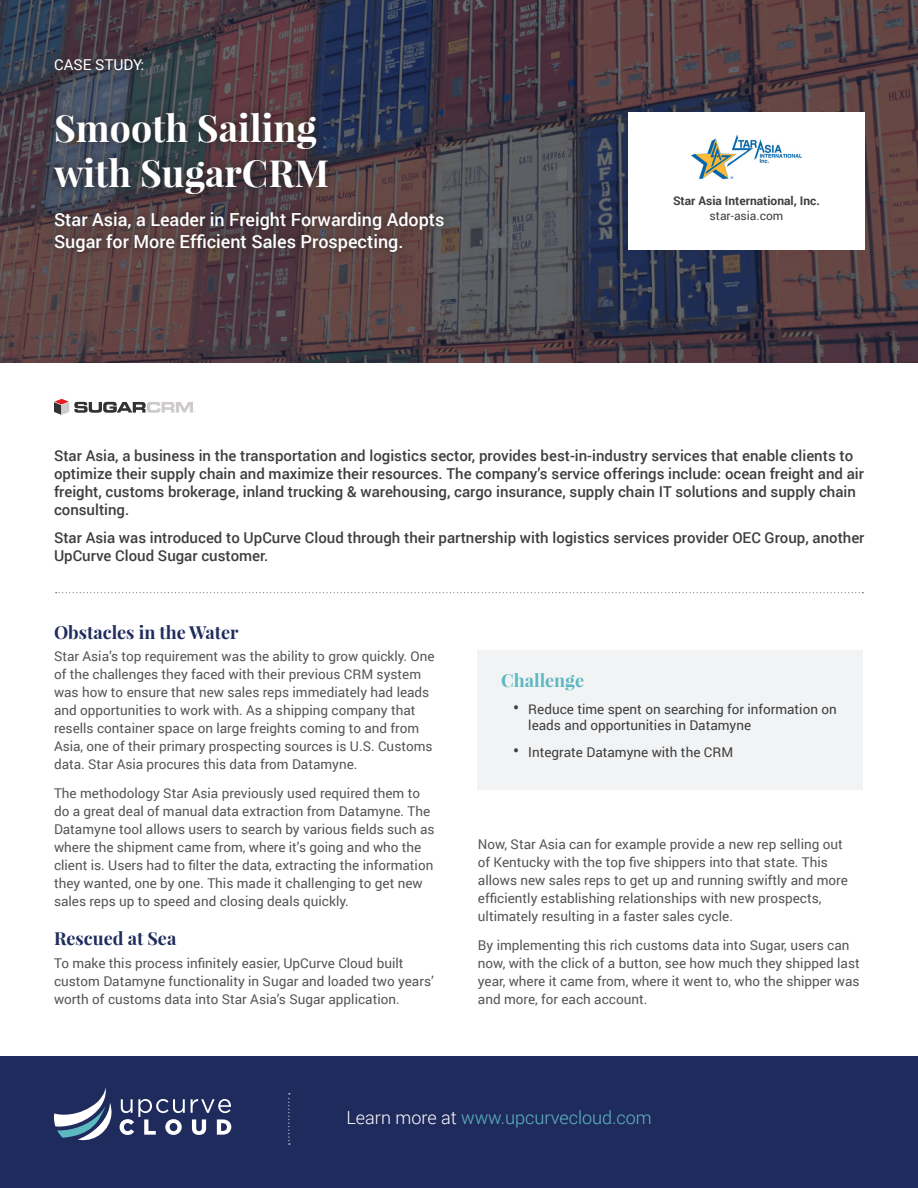
<style>
.page{position:relative;width:918px;height:1188px;background:#fff}
.page>*{position:absolute;margin:0;border:0;box-sizing:border-box;transform-origin:0 0}
.t1{font:700 37.5px/45px "Playfair Display";color:#fff}
.Subheader{font:500 18px/22.5px "Roboto";color:#fff}
.t2{font:300 18px "Roboto";color:#5cb8c1}
.Section_Title{font:700 18px "Playfair Display";color:#202c5c}
.Section_Subtitle{font:700 18px "Playfair Display";color:#5cb8c1}
.Body{font:500 15px/18px "Roboto";color:#3e3e3f}
.Subheader-2{font:15px "Roboto";color:#fff}
.Body-2{font:13.5px/18px "Roboto";color:#545557}
.t3{font:13.5px/16.5px "Roboto";color:#3e3e3f}
.Section_Subtitle-2{font:700 12px "Roboto";color:#404041}
.Section_Subtitle-3{font:12px "Roboto";color:#404041}
.s1{font-size:18px}
.s2{color:#fff}
</style>
<div class="page">
<div style="left:0;top:1056px;width:918px;height:132px;background:#202b5d"></div>
<svg style="left:54px;top:1087px;width:58px;height:54px"></svg>
<svg style="left:191px;top:1099px;width:40px;height:14px"></svg>
<svg style="left:120px;top:1099px;width:65px;height:36px"></svg>
<svg style="left:192px;top:1119px;width:14px;height:16px"></svg>
<svg style="left:217px;top:1119px;width:14px;height:16px"></svg>
<svg style="left:288px;top:1093px;width:2px;height:52px"></svg>
<svg style="left:0;top:0;width:918px;height:363px;background:#4b3f47"></svg>
<svg style="left:56px;top:592px;width:807px;height:1px"></svg>
<div style="left:46px;top:103px;width:290px;height:100px;background:#231f20;opacity:.75"></div>
<div style="left:46px;top:203px;width:407px;height:58px;background:#231f20;opacity:.75"></div>
<div style="left:46px;top:49px;width:106px;height:30px;background:#231f20;opacity:.75"></div>
<div style="left:477px;top:651px;width:386px;height:139px;background:#f2f3f4"></div>
<div style="left:628px;top:113px;width:237px;height:137px;background:#fff"></div>
<img style="left:691px;top:134px;width:111px;height:46px">
<svg style="left:54px;top:399px;width:141px;height:16px"></svg>
<p class="Subheader-2" style="left:54px;top:54px;width:92px">CASE STUDY:</p>
<p class="t1" style="left:54px;top:105px;width:277px">Smooth Sailing with SugarCRM</p>
<p class="Subheader" style="left:54px;top:207px;width:392px">Star Asia, a Leader in Freight Forwarding Adopts<br>Sugar for More Efficient Sales Prospecting.</p>
<p class="Section_Subtitle-2" style="left:673px;top:192px;width:148px">Star Asia International, Inc.</p>
<p class="Section_Subtitle-3" style="left:710px;top:208px;width:75px">star-asia.com</p>
<p class="Body" style="left:54px;top:446px;width:812px">Star Asia, a business in the transportation and logistics sector, provides best-in-industry services that enable clients to optimize their supply chain and maximize their resources. The company’s service offerings include: ocean freight and air freight, customs brokerage, inland trucking &amp; warehousing, cargo insurance, supply chain IT solutions and supply chain consulting.</p>
<p class="Body" style="left:54px;top:528px;width:812px">Star Asia was introduced to UpCurve Cloud through their partnership with logistics services provider OEC Group, another<br>UpCurve Cloud Sugar customer.</p>
<p class="Section_Title" style="left:54px;top:621px;width:186px">Obstacles in the Water</p>
<p class="Body-2" style="left:54px;top:647px;width:382px">Star Asia’s top requirement was the ability to grow quickly. One of the challenges they faced with their previous CRM system was how to ensure that new sales reps immediately had leads and opportunities to work with. As a shipping company that resells container space on large freights coming to and from Asia, one of their primary prospecting sources is U.S. Customs data. Star Asia procures this data from Datamyne.</p>
<p class="Body-2" style="left:54px;top:783px;width:382px">The methodology Star Asia previously used required them to do a great deal of manual data extraction from Datamyne. The Datamyne tool allows users to search by various fields such as where the shipment came from, where it’s going and who the client is. Users had to filter the data, extracting the information they wanted, one by one. This made it challenging to get new sales reps up to speed and closing deals quickly.</p>
<p class="Section_Title" style="left:54px;top:927px;width:124px">Rescued at Sea</p>
<p class="Body-2" style="left:54px;top:954px;width:381px">To make this process infinitely easier, UpCurve Cloud built custom Datamyne functionality in Sugar and loaded two years’ worth of customs data into Star Asia’s Sugar application.</p>
<p class="Section_Subtitle" style="left:501px;top:669px;width:84px">Challenge</p>
<p class="t3" style="left:528px;top:700px;width:310px;text-indent:-15px"><span class="s1">•</span> Reduce time spent on searching for information on leads and opportunities in Datamyne</p>
<p class="t3" style="left:513px;top:744px;width:221px"><span class="s1">•</span> Integrate Datamyne with the CRM</p>
<p class="Body-2" style="left:478px;top:835px;width:371px">Now, Star Asia can for example provide a new rep selling out of Kentucky with the top five shippers into that state. This allows new sales reps to get up and running swiftly and more efficiently establishing relationships with new prospects, ultimately resulting in a faster sales cycle.</p>
<p class="Body-2" style="left:478px;top:935px;width:383px">By implementing this rich customs data into Sugar, users can now, with the click of a button, see how much they shipped last year, where it came from, where it went to, who the shipper was and more, for each account.</p>
<h2 class="t2" style="left:346px;top:1106px;width:307px"><span class="s2">Learn more at</span> www.upcurvecloud.com</h2>
</div>
